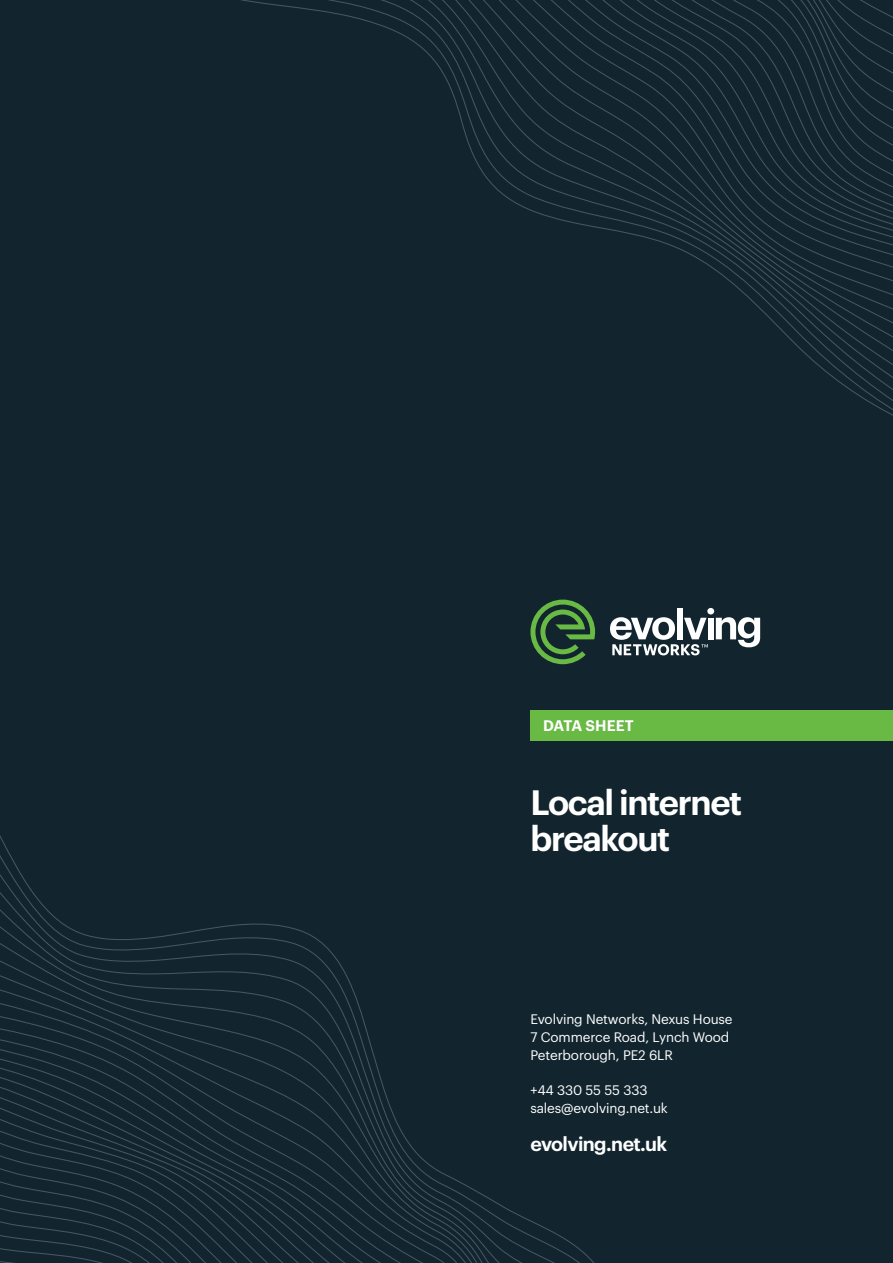
<style>
.page{position:relative;width:893px;height:1263px;background:#12252e}
.page>*{position:absolute;margin:0;border:0;box-sizing:border-box;transform-origin:0 0}
.t1{font:600 34.5px/36px "Graphik";letter-spacing:-.04em;color:#fff}
.t2{font:600 19.5px "Graphik";letter-spacing:-.03em;color:#fff}
.t3{font:600 15px "Graphik";letter-spacing:.005em;color:#fff}
.t4{font:13.5px/18px "Graphik";letter-spacing:-.01em;color:#fff}
</style>
<div class="page">
<svg style="left:0;top:835px;width:594px;height:428px"></svg>
<div style="left:677px;top:608px;width:6px;height:31px;background:#fff"></div>
<div style="left:708px;top:618px;width:6px;height:21px;background:#fff"></div>
<svg style="left:716px;top:617px;width:44px;height:30px"></svg>
<svg style="left:610px;top:617px;width:98px;height:38px"></svg>
<svg style="left:530px;top:600px;width:65px;height:64px"></svg>
<div style="left:707px;top:608px;width:7px;height:6px;background:#fff;border-radius:50%"></div>
<div style="left:530px;top:710px;width:363px;height:31px;background:#69b945"></div>
<svg style="left:241px;top:0;width:652px;height:416px"></svg>
<p class="t3" style="left:543px;top:714px;width:92px">DATA SHEET</p>
<h1 class="t1" style="left:530px;top:781px;width:213px">Local internet breakout</h1>
<p class="t4" style="left:530px;top:1009px;width:204px">Evolving Networks, Nexus House<br>7 Commerce Road, Lynch Wood<br>Peterborough, PE2 6LR</p>
<p class="t4" style="left:530px;top:1080px;width:139px">+44 330 55 55 333 sales@evolving.net.uk</p>
<h2 class="t2" style="left:530px;top:1129px;width:138px">evolving.net.uk</h2>
</div>
